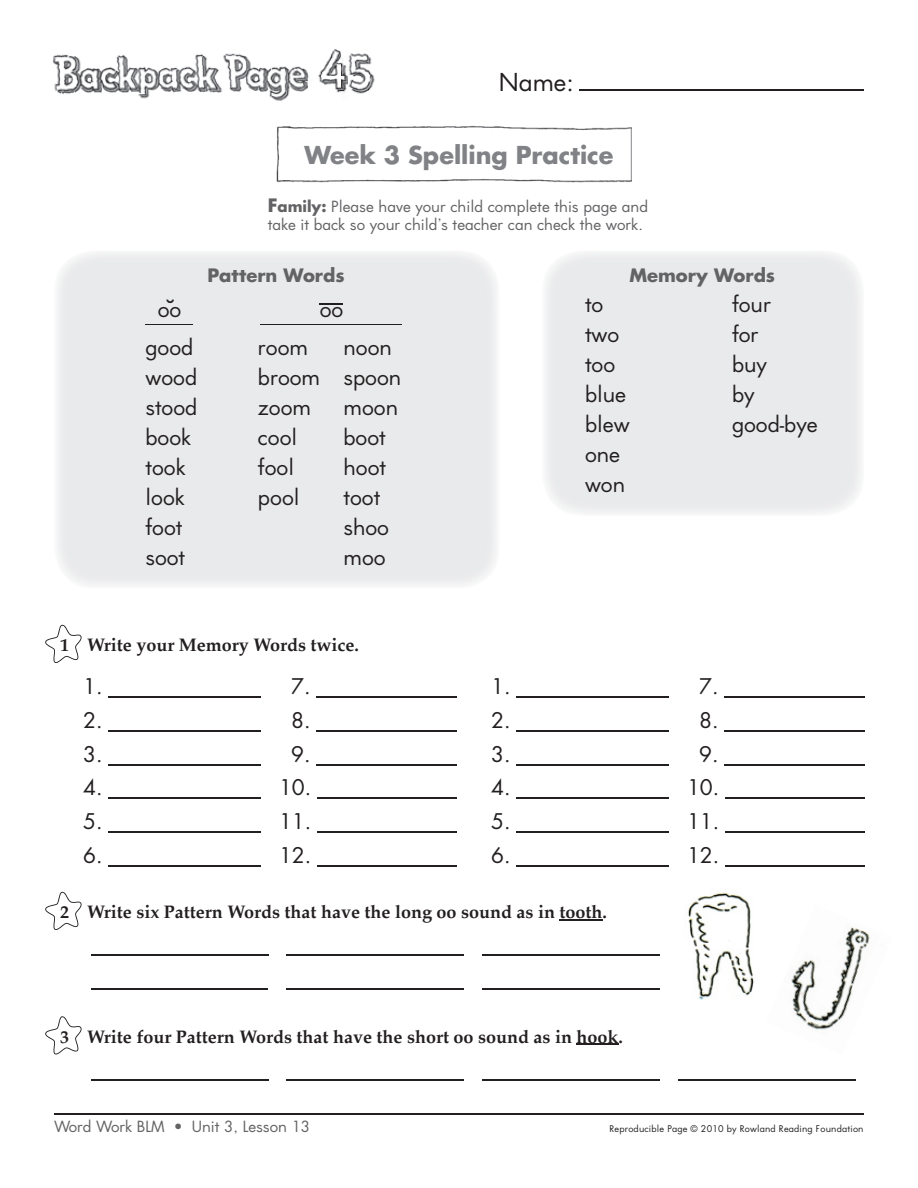
<style>
.page{position:relative;width:918px;height:1188px;background:#fff}
.page>*{position:absolute;margin:0;border:0;box-sizing:border-box;transform-origin:0 0}
.t1{font:27px "Gill Sans";color:#231f20}
.t2{font:24px "Futura Bold Superkids";color:#808285}
.t3{font:24px "Futura Book Superkids";color:#231f20}
.t4{font:21px/30px "Futura Book Superkids";color:#231f20}
.t5{font:700 18px "Palatino";color:#231f20}
.t6{font:18px "Futura Bold Superkids";color:#636366}
.t7{font:15px/18px "Futura Book Superkids";color:#636366}
.t8{font:9px "Futura Book Superkids";letter-spacing:.02em;color:#231f20}
.s1{font-family:"Futura Superkids";font-weight:700;font-size:18px}
.s2{font-family:"Futura Superkids";font-weight:700}
</style>
<div class="page">
<hr style="left:54px;top:1113px;width:810px;height:2px;background:#231f20">
<hr style="left:579px;top:90px;width:285px;height:1px;background:#231f20">
<img style="left:52px;top:53px;width:256px;height:48px">
<img style="left:308px;top:49px;width:67px;height:45px">
<img style="left:342px;top:49px;width:6px;height:45px">
<img style="left:276px;top:125px;width:356px;height:58px">
<div style="left:57px;top:252px;width:439px;height:334px;background:#e9eaeb"></div>
<hr style="left:109px;top:697px;width:152px;height:1px;background:#231f20">
<hr style="left:317px;top:697px;width:140px;height:1px;background:#231f20">
<hr style="left:109px;top:730px;width:152px;height:1px;background:#231f20">
<hr style="left:317px;top:730px;width:140px;height:1px;background:#231f20">
<hr style="left:109px;top:764px;width:152px;height:1px;background:#231f20">
<hr style="left:317px;top:764px;width:140px;height:1px;background:#231f20">
<hr style="left:109px;top:798px;width:152px;height:1px;background:#231f20">
<hr style="left:317px;top:798px;width:140px;height:1px;background:#231f20">
<hr style="left:109px;top:832px;width:152px;height:1px;background:#231f20">
<hr style="left:317px;top:832px;width:140px;height:1px;background:#231f20">
<hr style="left:109px;top:865px;width:152px;height:1px;background:#231f20">
<hr style="left:317px;top:865px;width:140px;height:1px;background:#231f20">
<svg style="left:45px;top:625px;width:37px;height:38px"></svg>
<hr style="left:560px;top:919px;width:43px;height:1px;background:#231f20">
<svg style="left:45px;top:892px;width:37px;height:38px"></svg>
<hr style="left:517px;top:697px;width:152px;height:1px;background:#231f20">
<hr style="left:725px;top:697px;width:140px;height:1px;background:#231f20">
<hr style="left:517px;top:730px;width:152px;height:1px;background:#231f20">
<hr style="left:725px;top:730px;width:140px;height:1px;background:#231f20">
<hr style="left:517px;top:764px;width:152px;height:1px;background:#231f20">
<hr style="left:725px;top:764px;width:140px;height:1px;background:#231f20">
<hr style="left:517px;top:798px;width:152px;height:1px;background:#231f20">
<hr style="left:725px;top:798px;width:140px;height:1px;background:#231f20">
<hr style="left:517px;top:832px;width:152px;height:1px;background:#231f20">
<hr style="left:725px;top:832px;width:140px;height:1px;background:#231f20">
<hr style="left:517px;top:865px;width:152px;height:1px;background:#231f20">
<hr style="left:725px;top:865px;width:140px;height:1px;background:#231f20">
<hr style="left:91px;top:955px;width:178px;height:1px;background:#231f20">
<hr style="left:287px;top:955px;width:177px;height:1px;background:#231f20">
<hr style="left:483px;top:955px;width:177px;height:1px;background:#231f20">
<hr style="left:91px;top:988px;width:177px;height:1px;background:#231f20">
<hr style="left:287px;top:988px;width:177px;height:1px;background:#231f20">
<hr style="left:483px;top:988px;width:177px;height:1px;background:#231f20">
<hr style="left:577px;top:1044px;width:42px;height:1px;background:#231f20">
<svg style="left:45px;top:1016px;width:37px;height:39px"></svg>
<hr style="left:91px;top:1079px;width:177px;height:1px;background:#231f20">
<hr style="left:287px;top:1079px;width:177px;height:1px;background:#231f20">
<hr style="left:483px;top:1079px;width:177px;height:1px;background:#231f20">
<hr style="left:678px;top:1079px;width:178px;height:1px;background:#231f20">
<img style="left:688px;top:892px;width:66px;height:108px">
<img style="left:791px;top:927px;width:79px;height:103px">
<hr style="left:320px;top:303px;width:23px;height:2px;background:#231f20">
<hr style="left:146px;top:324px;width:47px;height:1px;background:#231f20">
<hr style="left:261px;top:324px;width:141px;height:1px;background:#231f20">
<p class="t3" style="left:499px;top:67px;width:77px">Name:</p>
<p class="t2" style="left:304px;top:139px;width:311px">Week 3 Spelling Practice</p>
<p class="t7" style="left:268px;top:198px;width:382px"><span class="s1">F</span><span class="s2">amily:</span> Please have your child complete this page and take it back so your child’s teacher can check the work.</p>
<p class="t6" style="left:207px;top:263px;width:139px">Pattern Words</p>
<p class="t6" style="left:629px;top:263px;width:147px">Memory Words</p>
<p class="t4" style="left:585px;top:290px;width:20px">to</p>
<p class="t4" style="left:732px;top:290px;width:40px">four</p>
<p class="t4" style="left:585px;top:320px;width:36px">two</p>
<p class="t4" style="left:732px;top:320px;width:28px">for</p>
<p class="t4" style="left:585px;top:350px;width:32px">too</p>
<p class="t4" style="left:732px;top:350px;width:37px">buy</p>
<p class="t4" style="left:585px;top:380px;width:43px">blue</p>
<p class="t4" style="left:732px;top:380px;width:24px">by</p>
<p class="t4" style="left:585px;top:410px;width:46px">blew</p>
<p class="t4" style="left:732px;top:410px;width:87px">good-bye</p>
<p class="t4" style="left:585px;top:440px;width:42px">one won</p>
<p class="t1" style="left:166px;top:293px;width:10px">˘</p>
<p class="t4" style="left:158px;top:295px;width:25px">oo</p>
<p class="t4" style="left:320px;top:295px;width:25px">oo</p>
<p class="t4" style="left:146px;top:333px;width:49px">good</p>
<p class="t4" style="left:258px;top:333px;width:52px">room</p>
<p class="t4" style="left:343px;top:333px;width:50px">noon</p>
<p class="t4" style="left:146px;top:363px;width:53px">wood</p>
<p class="t4" style="left:258px;top:363px;width:145px">broom spoon</p>
<p class="t4" style="left:146px;top:393px;width:53px">stood</p>
<p class="t4" style="left:258px;top:393px;width:55px">zoom</p>
<p class="t4" style="left:343px;top:393px;width:56px">moon</p>
<p class="t4" style="left:146px;top:423px;width:47px">book</p>
<p class="t4" style="left:258px;top:423px;width:41px">cool</p>
<p class="t4" style="left:343px;top:423px;width:44px">boot</p>
<p class="t4" style="left:146px;top:453px;width:42px">took</p>
<p class="t4" style="left:258px;top:453px;width:38px">fool</p>
<p class="t4" style="left:343px;top:453px;width:44px">hoot</p>
<p class="t4" style="left:146px;top:483px;width:41px">look</p>
<p class="t4" style="left:258px;top:483px;width:43px">pool</p>
<p class="t4" style="left:343px;top:483px;width:38px">toot</p>
<p class="t4" style="left:146px;top:513px;width:39px">foot</p>
<p class="t4" style="left:343px;top:513px;width:47px">shoo</p>
<p class="t4" style="left:146px;top:543px;width:41px">soot</p>
<p class="t4" style="left:343px;top:543px;width:44px">moo</p>
<p class="t5" style="left:60px;top:630px;width:300px">1 Write your Memory Words twice.</p>
<p class="t4" style="left:83px;top:672px;width:21px">1.</p>
<p class="t4" style="left:291px;top:672px;width:21px">7.</p>
<p class="t4" style="left:83px;top:705px;width:21px">2.</p>
<p class="t4" style="left:291px;top:705px;width:21px">8.</p>
<p class="t4" style="left:83px;top:739px;width:21px">3.</p>
<p class="t4" style="left:291px;top:739px;width:21px">9.</p>
<p class="t4" style="left:83px;top:773px;width:21px">4.</p>
<p class="t4" style="left:279px;top:773px;width:34px">10.</p>
<p class="t4" style="left:83px;top:807px;width:21px">5.</p>
<p class="t4" style="left:279px;top:807px;width:34px">11.</p>
<p class="t4" style="left:83px;top:840px;width:21px">6.</p>
<p class="t4" style="left:279px;top:840px;width:34px">12.</p>
<p class="t4" style="left:491px;top:672px;width:21px">1.</p>
<p class="t4" style="left:699px;top:672px;width:21px">7.</p>
<p class="t4" style="left:491px;top:705px;width:21px">2.</p>
<p class="t4" style="left:699px;top:705px;width:21px">8.</p>
<p class="t4" style="left:491px;top:739px;width:21px">3.</p>
<p class="t4" style="left:699px;top:739px;width:21px">9.</p>
<p class="t4" style="left:491px;top:773px;width:21px">4.</p>
<p class="t4" style="left:687px;top:773px;width:34px">10.</p>
<p class="t4" style="left:491px;top:807px;width:21px">5.</p>
<p class="t4" style="left:687px;top:807px;width:34px">11.</p>
<p class="t4" style="left:491px;top:840px;width:21px">6.</p>
<p class="t4" style="left:687px;top:840px;width:34px">12.</p>
<p class="t5" style="left:60px;top:897px;width:548px">2 Write six Pattern Words that have the long oo sound as in tooth.</p>
<p class="t5" style="left:60px;top:1021px;width:564px">3 Write four Pattern Words that have the short oo sound as in hook.</p>
<p class="t7" style="left:54px;top:1118px;width:258px">Word Work BLM • Unit 3, Lesson 13</p>
<p class="t8" style="left:609px;top:1123px;width:256px">Reproducible Page © 2010 by Rowland Reading Foundation</p>
</div>
